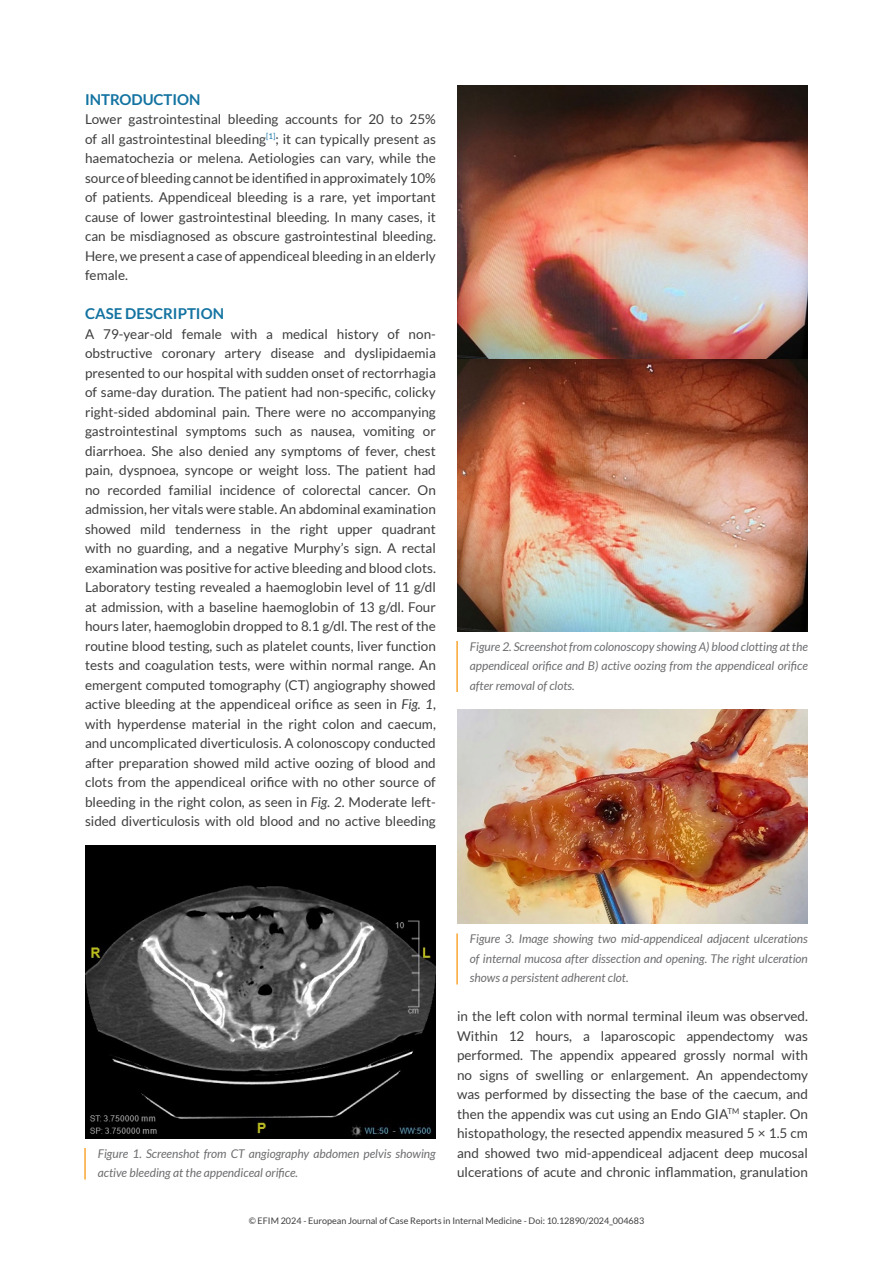
<style>
.page{position:relative;width:893px;height:1263px;background:#fff}
.page>*{position:absolute;margin:0;border:0;box-sizing:border-box;transform-origin:0 0}
.titoletti{font:700 15px "Lato";color:#1373a1}
.testo_normale{font:13.5px/19.5px "Lato";color:#3e3e3f;text-align:justify}
.dida{font:italic 12px/19.5px "Lato";color:#6c6d70;text-align:justify}
.t1{font:9px "Lato";color:#3e3e3f}
.s1{font-style:italic}
</style>
<div class="page">
<img style="left:457px;top:85px;width:351px;height:546px">
<img style="left:457px;top:709px;width:351px;height:215px">
<hr style="left:84px;top:1148px;width:2px;height:31px;background:#faa633">
<hr style="left:456px;top:641px;width:2px;height:51px;background:#faa633">
<hr style="left:456px;top:933px;width:2px;height:51px;background:#faa633">
<img style="left:85px;top:846px;width:351px;height:292px">
<p class="titoletti" style="left:85px;top:90px;width:117px">INTRODUCTION</p>
<p class="testo_normale" style="left:85px;top:109px;width:352px">Lower gastrointestinal bleeding accounts for 20 to 25% of all gastrointestinal bleeding<sup>[1]</sup>; it can typically present as haematochezia or melena. Aetiologies can vary, while the source of bleeding cannot be identified in approximately 10% of patients. Appendiceal bleeding is a rare, yet important cause of lower gastrointestinal bleeding. In many cases, it can be misdiagnosed as obscure gastrointestinal bleeding.<br>Here, we present a case of appendiceal bleeding in an elderly female.</p>
<p class="titoletti" style="left:85px;top:305px;width:140px">CASE DESCRIPTION</p>
<p class="testo_normale" style="left:85px;top:324px;width:352px">A 79-year-old female with a medical history of non&shy;obstructive coronary artery disease and dyslipidaemia presented to our hospital with sudden onset of rectorrhagia of same-day duration. The patient had non-specific, colicky right-sided abdominal pain. There were no accompanying gastrointestinal symptoms such as nausea, vomiting or diarrhoea. She also denied any symptoms of fever, chest pain, dyspnoea, syncope or weight loss. The patient had no recorded familial incidence of colorectal cancer. On admission, her vitals were stable. An abdominal examination showed mild tenderness in the right upper quadrant with no guarding, and a negative Murphy’s sign. A rectal examination was positive for active bleeding and blood clots.<br>Laboratory testing revealed a haemoglobin level of 11 g/dl at admission, with a baseline haemoglobin of 13 g/dl. Four hours later, haemoglobin dropped to 8.1 g/dl. The rest of the routine blood testing, such as platelet counts, liver function tests and coagulation tests, were within normal range. An emergent computed tomography (CT) angiography showed active bleeding at the appendiceal orifice as seen in <span class="s1">Fig. 1</span>, with hyperdense material in the right colon and caecum, and uncomplicated diverticulosis. A colonoscopy conducted after preparation showed mild active oozing of blood and clots from the appendiceal orifice with no other source of bleeding in the right colon, as seen in <span class="s1">Fig. 2</span>. Moderate left&shy;sided diverticulosis with old blood and no active bleeding</p>
<p class="dida" style="left:470px;top:637px;width:340px">Figure 2. Screenshot from colonoscopy showing A) blood clotting at the appendiceal orifice and B) active oozing from the appendiceal orifice after removal of clots.</p>
<p class="dida" style="left:98px;top:1144px;width:339px">Figure 1. Screenshot from CT angiography abdomen pelvis showing active bleeding at the appendiceal orifice.</p>
<p class="dida" style="left:470px;top:929px;width:340px">Figure 3. Image showing two mid-appendiceal adjacent ulcerations of internal mucosa after dissection and opening. The right ulceration shows a persistent adherent clot.</p>
<p class="testo_normale" style="left:457px;top:1006px;width:352px">in the left colon with normal terminal ileum was observed.<br>Within 12 hours, a laparoscopic appendectomy was performed. The appendix appeared grossly normal with no signs of swelling or enlargement. An appendectomy was performed by dissecting the base of the caecum, and then the appendix was cut using an Endo GIA<sup>TM</sup> stapler. On histopathology, the resected appendix measured 5 × 1.5 cm and showed two mid-appendiceal adjacent deep mucosal ulcerations of acute and chronic inflammation, granulation</p>
<p class="t1" style="left:249px;top:1215px;width:397px">© EFIM 2024 - European Journal of Case Reports in Internal Medicine - Doi: 10.12890/2024_004683</p>
</div>
